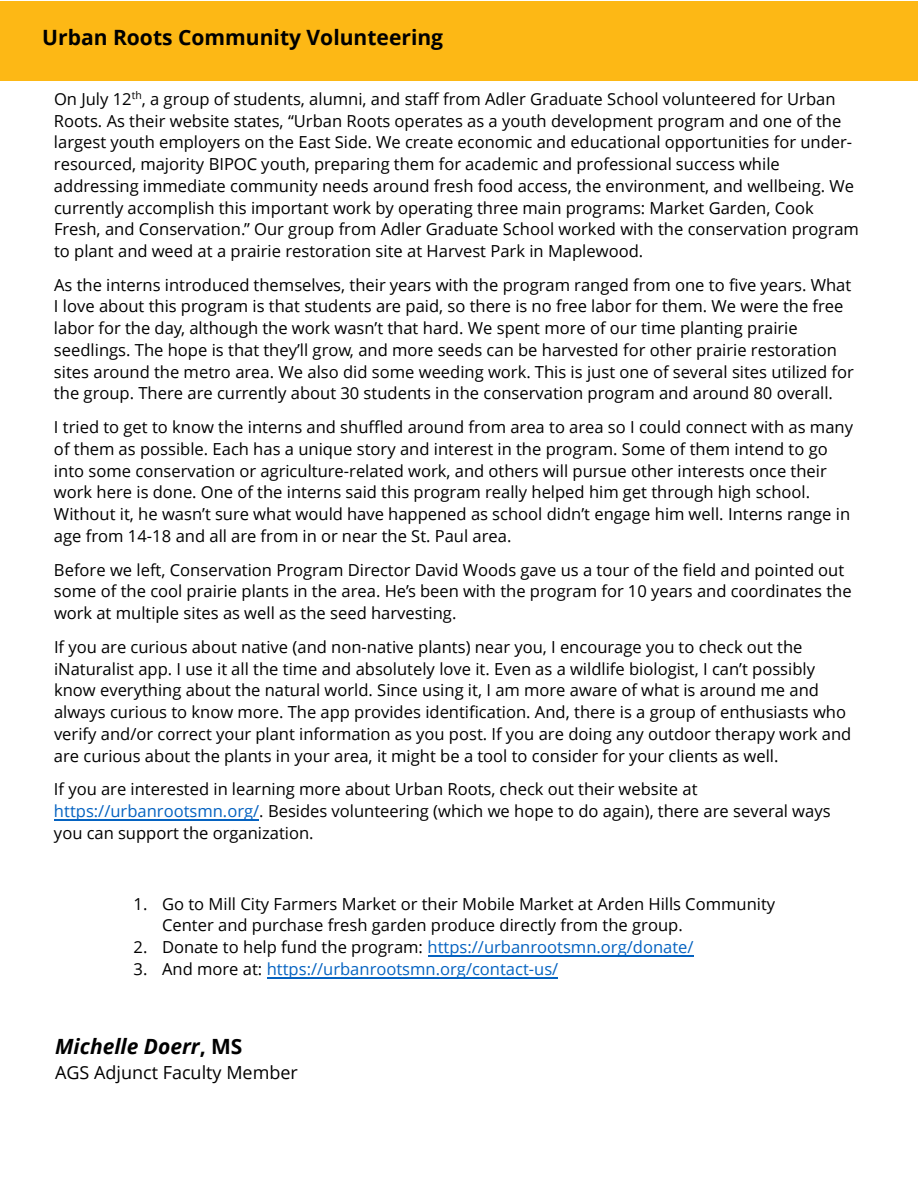
<style>
.page{position:relative;width:918px;height:1188px;background:#fff}
.page>*{position:absolute;margin:0;border:0;box-sizing:border-box;transform-origin:0 0}
.t1{font:700 21px "Open Sans";color:#000}
.t2{font:italic 700 21px "Open Sans";color:#000}
.t3{font:18px "Open Sans";color:#000}
.t4{font:16.5px/21.8px "Open Sans";color:#000}
.t5{font:16.5px "Open Sans";color:#0563c1}
.s1{color:#0563c1}
.s2{color:#000}
.s3{font-style:normal}
</style>
<div class="page">
<div style="left:1px;top:2px;width:916px;height:79px;background:#fdb815"></div>
<hr style="left:54px;top:819px;width:205px;height:1px;background:#0563c1">
<hr style="left:428px;top:955px;width:265px;height:1px;background:#0563c1">
<hr style="left:267px;top:977px;width:291px;height:1px;background:#0563c1">
<p class="t1" style="left:42px;top:22px;width:402px">Urban Roots Community Volunteering</p>
<p class="t4" style="left:54px;top:88px;width:807px">On July 12<sup>th</sup>, a group of students, alumni, and staff from Adler Graduate School volunteered for Urban Roots. As their website states, “Urban Roots operates as a youth development program and one of the largest youth employers on the East Side. We create economic and educational opportunities for under&shy;resourced, majority BIPOC youth, preparing them for academic and professional success while addressing immediate community needs around fresh food access, the environment, and wellbeing. We currently accomplish this important work by operating three main programs: Market Garden, Cook Fresh, and Conservation.” Our group from Adler Graduate School worked with the conservation program to plant and weed at a prairie restoration site at Harvest Park in Maplewood.</p>
<p class="t4" style="left:54px;top:273px;width:801px">As the interns introduced themselves, their years with the program ranged from one to five years. What I love about this program is that students are paid, so there is no free labor for them. We were the free labor for the day, although the work wasn’t that hard. We spent more of our time planting prairie seedlings. The hope is that they’ll grow, and more seeds can be harvested for other prairie restoration sites around the metro area. We also did some weeding work. This is just one of several sites utilized for the group. There are currently about 30 students in the conservation program and around 80 overall.</p>
<p class="t4" style="left:54px;top:416px;width:801px">I tried to get to know the interns and shuffled around from area to area so I could connect with as many of them as possible. Each has a unique story and interest in the program. Some of them intend to go into some conservation or agriculture-related work, and others will pursue other interests once their work here is done. One of the interns said this program really helped him get through high school.<br>Without it, he wasn’t sure what would have happened as school didn’t engage him well. Interns range in age from 14-18 and all are from in or near the St. Paul area.</p>
<p class="t4" style="left:54px;top:558px;width:799px">Before we left, Conservation Program Director David Woods gave us a tour of the field and pointed out some of the cool prairie plants in the area. He’s been with the program for 10 years and coordinates the work at multiple sites as well as the seed harvesting.</p>
<p class="t4" style="left:54px;top:636px;width:799px">If you are curious about native (and non-native plants) near you, I encourage you to check out the iNaturalist app. I use it all the time and absolutely love it. Even as a wildlife biologist, I can’t possibly know everything about the natural world. Since using it, I am more aware of what is around me and always curious to know more. The app provides identification. And, there is a group of enthusiasts who verify and/or correct your plant information as you post. If you are doing any outdoor therapy work and are curious about the plants in your area, it might be a tool to consider for your clients as well.</p>
<p class="t4" style="left:54px;top:778px;width:778px">If you are interested in learning more about Urban Roots, check out their website at <span class="s1">https://urbanrootsmn.org/</span>. Besides volunteering (which we hope to do again), there are several ways you can support the organization.</p>
<p class="t4" style="left:162px;top:892px;width:615px;text-indent:-28px">1. Go to Mill City Farmers Market or their Mobile Market at Arden Hills Community<br>Center and purchase fresh garden produce directly from the group.</p>
<p class="t5" style="left:134px;top:936px;width:561px"><span class="s2">2. Donate to help fund the program:</span> https://urbanrootsmn.org/donate/</p>
<p class="t5" style="left:134px;top:958px;width:426px"><span class="s2">3. And more at:</span> https://urbanrootsmn.org/contact-us/</p>
<p class="t2" style="left:55px;top:1031px;width:189px">Michelle Doerr<span class="s3">, MS</span></p>
<p class="t3" style="left:55px;top:1060px;width:244px">AGS Adjunct Faculty Member</p>
</div>
